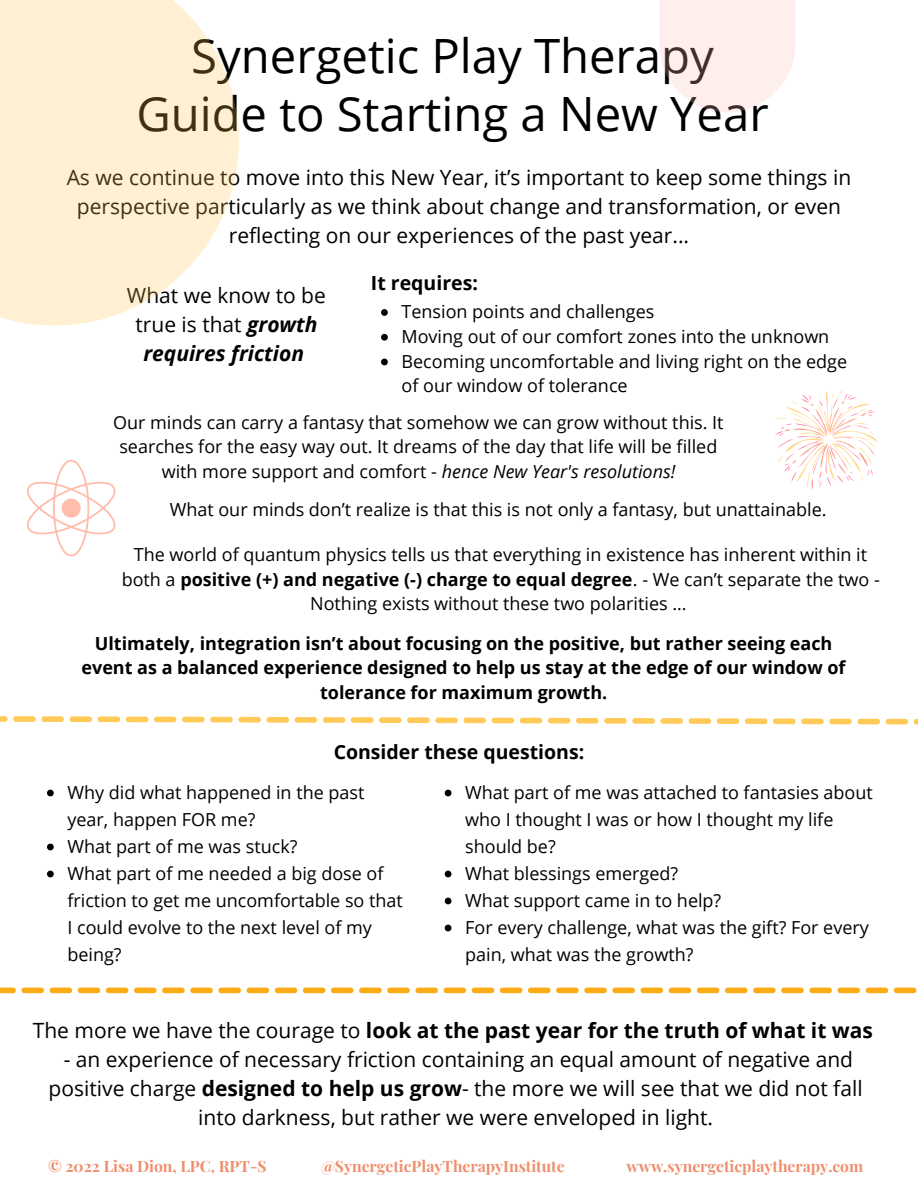
<style>
.page{position:relative;width:918px;height:1188px;background:#fff}
.page>*{position:absolute;margin:0;border:0;box-sizing:border-box;transform-origin:0 0}
.t1{font:47.25px "Open Sans";color:#000}
.t2{font:21px/29.2px "Open Sans";color:#000;text-align:center}
.t3{font:700 21px "Open Sans";color:#000}
.t4{font:700 19.5px "Open Sans";color:#000}
.t5{font:18px/27px "Open Sans";color:#000}
.t6{font:700 18px/24.8px "Open Sans";color:#000;text-align:center}
.t7{font:700 15.6px "Playfair Display";color:#ef8f6e}
.s1{font-weight:700;font-style:italic}
.s2{font-style:italic}
.s3{font-weight:700}
.s4{font-weight:400}
</style>
<div class="page">
<svg style="left:0;top:0;width:239px;height:326px;background:#fff2d8"></svg>
<svg style="left:659px;top:0;width:136px;height:112px;background:#fff1ee"></svg>
<svg style="left:775px;top:389px;width:103px;height:100px"></svg>
<svg style="left:27px;top:460px;width:89px;height:96px"></svg>
<svg style="left:381px;top:309px;width:7px;height:7px"></svg>
<svg style="left:381px;top:334px;width:7px;height:7px"></svg>
<svg style="left:381px;top:359px;width:7px;height:6px"></svg>
<svg style="left:47px;top:790px;width:7px;height:6px"></svg>
<svg style="left:47px;top:844px;width:7px;height:6px"></svg>
<svg style="left:47px;top:871px;width:7px;height:6px"></svg>
<svg style="left:0;top:988px;width:917px;height:5px"></svg>
<svg style="left:0;top:716px;width:918px;height:9px"></svg>
<svg style="left:445px;top:790px;width:6px;height:6px"></svg>
<svg style="left:445px;top:871px;width:6px;height:6px"></svg>
<svg style="left:445px;top:898px;width:6px;height:6px"></svg>
<svg style="left:445px;top:925px;width:6px;height:6px"></svg>
<p class="t1" style="left:191px;top:22px;width:524px">Synergetic Play Therapy</p>
<p class="t1" style="left:136px;top:81px;width:634px">Guide to Starting a New Year</p>
<p class="t2" style="left:67px;top:162px;width:786px">As we continue to move into this New Year, it’s important to keep some things in perspective particularly as we think about change and transformation, or even reflecting on our experiences of the past year...</p>
<p class="t2" style="left:127px;top:280px;width:200px">What we know to be true is that <span class="s1">growth requires friction</span></p>
<p class="t4" style="left:371px;top:269px;width:109px">It requires:</p>
<p class="t5" style="left:402px;top:298px;width:254px">Tension points and challenges</p>
<p class="t5" style="left:402px;top:322px;width:429px">Moving out of our comfort zones into the unknown</p>
<p class="t5" style="left:402px;top:348px;width:447px;line-height:24.8px">Becoming uncomfortable and living right on the edge of our window of tolerance</p>
<p class="t5" style="left:113px;top:409px;width:612px;line-height:24.8px;text-align:center">Our minds can carry a fantasy that somehow we can grow without this. It searches for the easy way out. It dreams of the day that life will be filled with more support and comfort - <span class="s2">hence New Year's resolutions!</span></p>
<p class="t5" style="left:170px;top:495px;width:658px">What our minds don’t realize is that this is not only a fantasy, but unattainable.</p>
<p class="t5" style="left:122px;top:542px;width:760px;line-height:24.8px;text-align:center">The world of quantum physics tells us that everything in existence has inherent within it both a <span class="s3">positive (+) and negative (-) charge to equal degree</span>. - We can’t separate the two -<br>Nothing exists without these two polarities …</p>
<p class="t6" style="left:82px;top:630px;width:766px">Ultimately, integration isn’t about focusing on the positive, but rather seeing each event as a balanced experience designed to help us stay at the edge of our window of tolerance for maximum growth.</p>
<p class="t4" style="left:334px;top:738px;width:252px">Consider these questions:</p>
<p class="t5" style="left:465px;top:778px;width:409px">What part of me was attached to fantasies about who I thought I was or how I thought my life should be?</p>
<p class="t5" style="left:465px;top:859px;width:215px">What blessings emerged?</p>
<p class="t5" style="left:465px;top:886px;width:258px">What support came in to help?</p>
<p class="t5" style="left:465px;top:913px;width:405px">For every challenge, what was the gift? For every pain, what was the growth?</p>
<p class="t5" style="left:67px;top:778px;width:298px">Why did what happened in the past year, happen FOR me?</p>
<p class="t5" style="left:67px;top:832px;width:232px">What part of me was stuck?</p>
<p class="t5" style="left:67px;top:859px;width:337px">What part of me needed a big dose of friction to get me uncomfortable so that<br>I could evolve to the next level of my being?</p>
<p class="t3" style="left:33px;top:1015px;width:842px"><span class="s4">The more we have the courage to</span> look at the past year for the truth of what it was</p>
<p class="t2" style="left:49px;top:1044px;width:816px">- an experience of necessary friction containing an equal amount of negative and positive charge <span class="s3">designed to help us grow</span>- the more we will see that we did not fall into darkness, but rather we were enveloped in light.</p>
<p class="t7" style="left:48px;top:1156px;width:220px">© 2022 Lisa Dion, LPC, RPT-S</p>
<p class="t7" style="left:321px;top:1156px;width:245px">@SynergeticPlayTherapyInstitute</p>
<p class="t7" style="left:626px;top:1156px;width:238px">www.synergeticplaytherapy.com</p>
</div>
